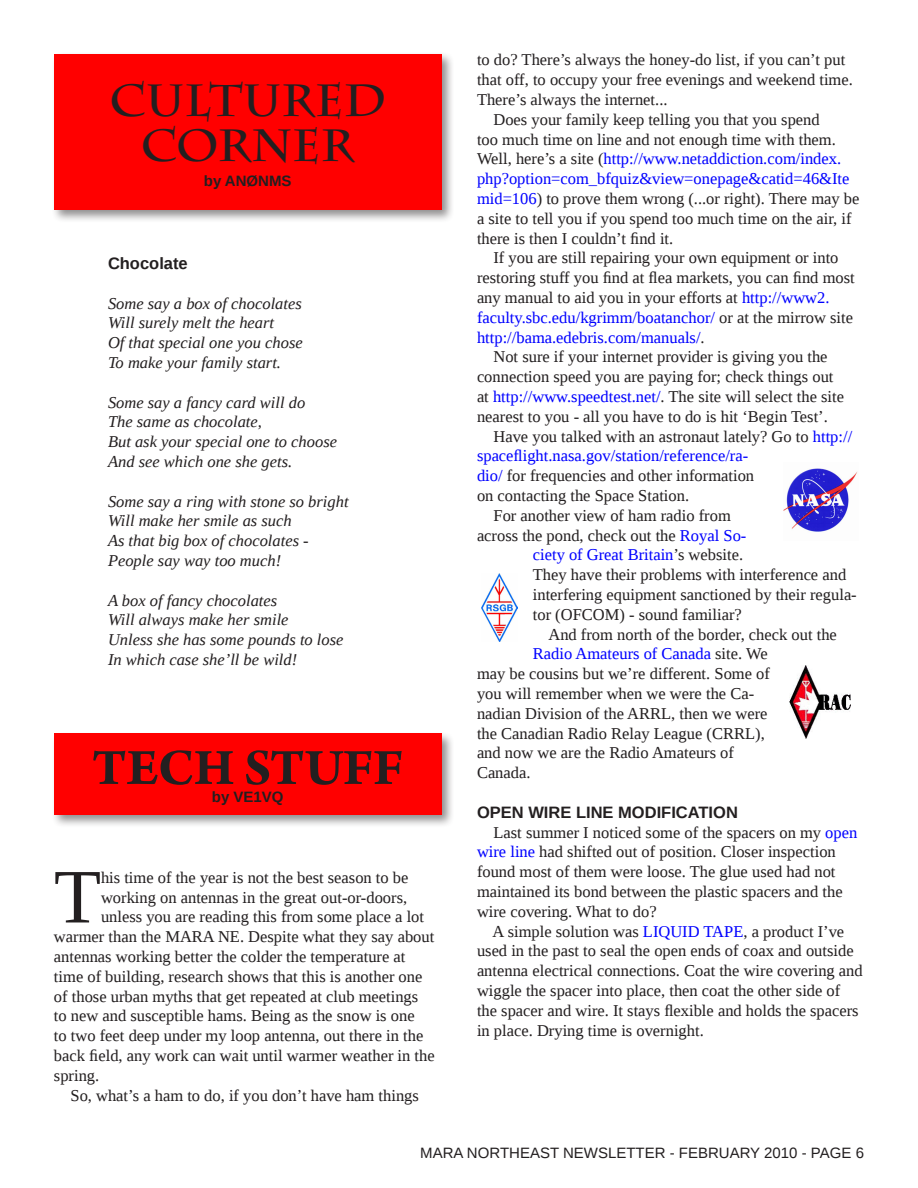
<style>
.page{position:relative;width:918px;height:1188px;background:#fff}
.page>*{position:absolute;margin:0;border:0;box-sizing:border-box;transform-origin:0 0}
.t1{font:76.95px "Liberation Serif";color:#231f20}
.t2{font:700 54px "Arno Pro";color:#231f20}
.t3{font:700 45px/45px "Charlemagne Std";color:#231f20;text-align:center}
.t4{font:16.5px/19.8px "Liberation Serif";color:#231f20}
.t5{font:italic 16.5px/19.8px "Liberation Serif";color:#231f20}
.t6{font:16.5px "Liberation Serif";color:#00f}
.t7{font:700 16.5px "Liberation Sans";color:#231f20}
.t8{font:15px "Liberation Sans";color:#231f20}
.t9{font:700 15px "Liberation Sans";color:#231f20}
.s1{color:#231f20}
.s2{color:#00f}
</style>
<div class="page">
<div style="left:51px;top:51px;width:410px;height:178px;background:#231f20;opacity:.5"></div>
<div style="left:54px;top:54px;width:387px;height:156px;background:#f00"></div>
<div style="left:51px;top:731px;width:423px;height:103px;background:#231f20;opacity:.5"></div>
<div style="left:54px;top:734px;width:387px;height:81px;background:#f00"></div>
<img style="left:783px;top:468px;width:75px;height:64px">
<img style="left:481px;top:574px;width:37px;height:67px">
<img style="left:790px;top:666px;width:60px;height:72px">
<h3 class="t3" style="left:110px;top:78px;width:278px">CULTURED<br>CORNER</h3>
<p class="t9" style="left:204px;top:171px;width:89px">by ANØNMS</p>
<p class="t7" style="left:108px;top:252px;width:81px">Chocolate</p>
<p class="t5" style="left:108px;top:293px;width:196px">Some say a box of chocolates<br>Will surely melt the heart<br>Of that special one you chose<br>To make your family start.</p>
<p class="t5" style="left:108px;top:392px;width:231px">Some say a fancy card will do<br>The same as chocolate,<br>But ask your special one to choose<br>And see which one she gets.</p>
<p class="t5" style="left:108px;top:491px;width:242px">Some say a ring with stone so bright<br>Will make her smile as such<br>As that big box of chocolates -<br>People say way too much!</p>
<p class="t5" style="left:108px;top:590px;width:237px">A box of fancy chocolates<br>Will always make her smile<br>Unless she has some pounds to lose<br>In which case she’ll be wild!</p>
<h2 class="t2" style="left:92px;top:736px;width:313px">TECH STUFF</h2>
<p class="t9" style="left:212px;top:786px;width:73px">by VE1VQ</p>
<h1 class="t1" style="left:54px;top:847px;width:49px">T</h1>
<p class="t4" style="left:101px;top:867px;width:309px">his time of the year is not the best season to be</p>
<p class="t4" style="left:101px;top:887px;width:308px">working on antennas in the great out-or-doors,</p>
<p class="t4" style="left:101px;top:907px;width:325px">unless you are reading this from some place a lot</p>
<p class="t4" style="left:54px;top:927px;width:382px">warmer than the MARA NE. Despite what they say about</p>
<p class="t4" style="left:54px;top:947px;width:353px">antennas working better the colder the temperature at</p>
<p class="t4" style="left:54px;top:966px;width:370px">time of building, research shows that this is another one</p>
<p class="t4" style="left:54px;top:986px;width:366px">of those urban myths that get repeated at club meetings</p>
<p class="t4" style="left:54px;top:1006px;width:362px">to new and susceptible hams. Being as the snow is one</p>
<p class="t4" style="left:54px;top:1026px;width:371px">to two feet deep under my loop antenna, out there in the</p>
<p class="t4" style="left:54px;top:1046px;width:382px">back field, any work can wait until warmer weather in the</p>
<p class="t4" style="left:54px;top:1065px;width:47px">spring.</p>
<p class="t4" style="left:70px;top:1085px;width:350px">So, what’s a ham to do, if you don’t have ham things</p>
<p class="t4" style="left:477px;top:50px;width:370px">to do? There’s always the honey-do list, if you can’t put</p>
<p class="t4" style="left:477px;top:70px;width:377px">that off, to occupy your free evenings and weekend time.</p>
<p class="t4" style="left:477px;top:90px;width:192px">There’s always the internet...</p>
<p class="t4" style="left:494px;top:109px;width:328px">Does your family keep telling you that you spend</p>
<p class="t4" style="left:477px;top:129px;width:360px">too much time on line and not enough time with them.</p>
<p class="t6" style="left:477px;top:148px;width:366px"><span class="s1">Well, here’s a site (</span>http://www.netaddiction.com/index.</p>
<p class="t6" style="left:477px;top:168px;width:374px">php?option=com_bfquiz&amp;view=onepage&amp;catid=46&amp;Ite</p>
<p class="t4" style="left:477px;top:189px;width:384px"><span class="s2">mid=106</span>) to prove them wrong (...or right). There may be</p>
<p class="t4" style="left:477px;top:208px;width:376px">a site to tell you if you spend too much time on the air, if</p>
<p class="t4" style="left:477px;top:228px;width:198px">there is then I couldn’t find it.</p>
<p class="t4" style="left:494px;top:248px;width:347px">If you are still repairing your own equipment or into</p>
<p class="t4" style="left:477px;top:268px;width:379px">restoring stuff you find at flea markets, you can find most</p>
<p class="t4" style="left:477px;top:288px;width:354px">any manual to aid you in your efforts at <span class="s2">http://www2.</span></p>
<p class="t6" style="left:477px;top:307px;width:378px">faculty.sbc.edu/kgrimm/boatanchor/ <span class="s1">or at the mirrow site</span></p>
<p class="t6" style="left:477px;top:326px;width:229px">http://bama.edebris.com/manuals/<span class="s1">.</span></p>
<p class="t4" style="left:494px;top:347px;width:336px">Not sure if your internet provider is giving you the</p>
<p class="t4" style="left:477px;top:367px;width:358px">connection speed you are paying for; check things out</p>
<p class="t4" style="left:477px;top:387px;width:369px">at <span class="s2">http://www.speedtest.net/</span>. The site will select the site</p>
<p class="t4" style="left:477px;top:406px;width:352px">nearest to you - all you have to do is hit ‘Begin Test’.</p>
<p class="t4" style="left:494px;top:426px;width:360px">Have you talked with an astronaut lately? Go to <span class="s2">http://</span></p>
<p class="t6" style="left:477px;top:445px;width:273px">spaceflight.nasa.gov/station/reference/ra-</p>
<p class="t4" style="left:477px;top:466px;width:279px"><span class="s2">dio/</span> for frequencies and other information</p>
<p class="t4" style="left:477px;top:486px;width:214px">on contacting the Space Station.</p>
<p class="t4" style="left:494px;top:505px;width:239px">For another view of ham radio from</p>
<p class="t4" style="left:477px;top:525px;width:271px">across the pond, check out the <span class="s2">Royal So-</span></p>
<p class="t6" style="left:533px;top:544px;width:212px">ciety of Great Britain<span class="s1">’s website.</span></p>
<p class="t4" style="left:533px;top:565px;width:315px">They have their problems with interference and</p>
<p class="t4" style="left:533px;top:585px;width:325px">interfering equipment sanctioned by their regula-</p>
<p class="t4" style="left:533px;top:604px;width:210px">tor (OFCOM) - sound familiar?</p>
<p class="t4" style="left:548px;top:624px;width:290px">And from north of the border, check out the</p>
<p class="t6" style="left:533px;top:643px;width:236px">Radio Amateurs of Canada <span class="s1">site. We</span></p>
<p class="t4" style="left:477px;top:664px;width:294px">may be cousins but we’re different. Some of</p>
<p class="t4" style="left:477px;top:684px;width:279px">you will remember when we were the Ca-</p>
<p class="t4" style="left:477px;top:703px;width:292px">nadian Division of the ARRL, then we were</p>
<p class="t4" style="left:477px;top:723px;width:289px">the Canadian Radio Relay League (CRRL),</p>
<p class="t4" style="left:477px;top:743px;width:259px">and now we are the Radio Amateurs of</p>
<p class="t4" style="left:477px;top:763px;width:55px">Canada.</p>
<p class="t7" style="left:477px;top:801px;width:262px">OPEN WIRE LINE MODIFICATION</p>
<p class="t4" style="left:477px;top:822px;width:382px;text-indent:16px">Last summer I noticed some of the spacers on my <span class="s2">open wire line</span> had shifted out of position. Closer inspection found most of them were loose. The glue used had not maintained its bond between the plastic spacers and the wire covering. What to do?</p>
<p class="t4" style="left:477px;top:921px;width:387px;text-indent:16px">A simple solution was <span class="s2">LIQUID TAPE</span>, a product I’ve used in the past to seal the open ends of coax and outside antenna electrical connections. Coat the wire covering and wiggle the spacer into place, then coat the other side of the spacer and wire. It stays flexible and holds the spacers in place. Drying time is overnight.</p>
<p class="t8" style="left:420px;top:1145px;width:445px">MARA NORTHEAST NEWSLETTER - FEBRUARY 2010 - PAGE 6</p>
</div>
